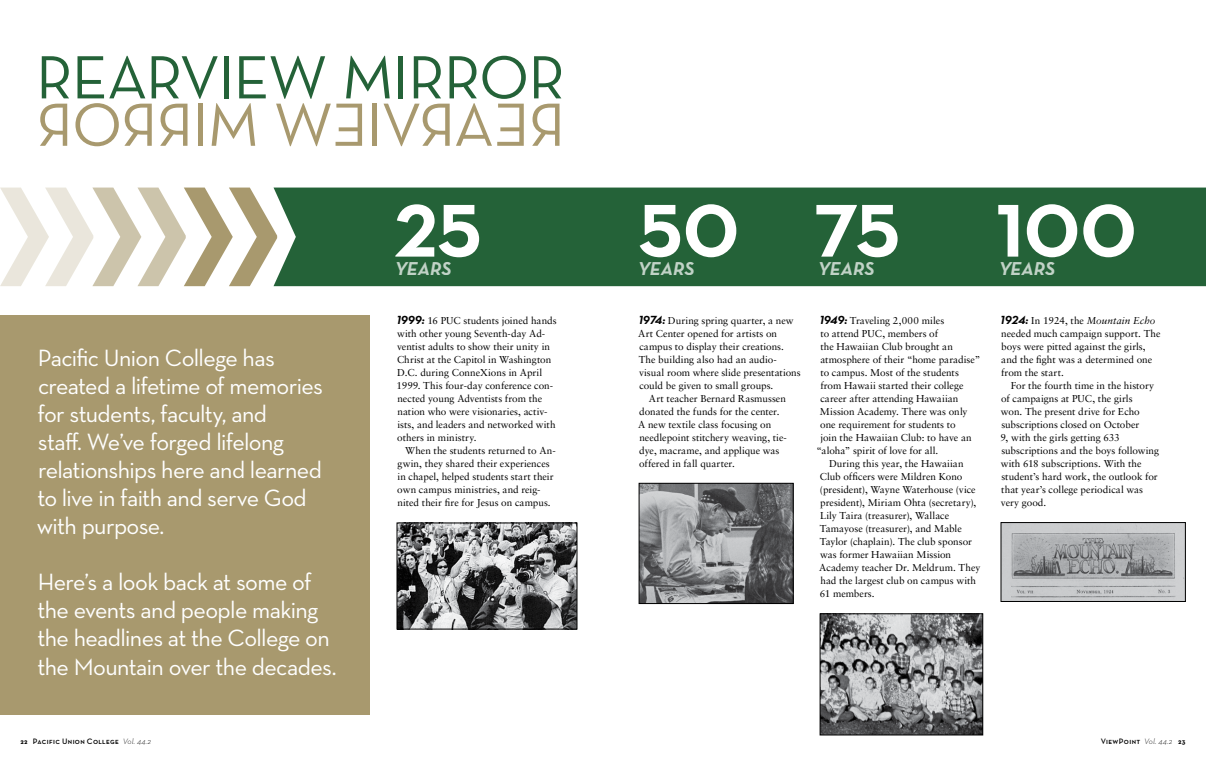
<style>
.page{position:relative;width:1206px;height:765px;background:#fff}
.page>*{position:absolute;margin:0;border:0;box-sizing:border-box;transform-origin:0 0}
.t1{font:76px "Neutra Text Bold Alt";color:#fff}
.t2{font:62px "Neutra Text Book Alt";letter-spacing:-.02em;color:#246238}
.t3{font:24px/28px "Neutra Text";letter-spacing:-.025em;color:#fff}
.t4{font:19px "Neutra Text Bold Italic Alt";color:#fff}
.t5{font:10px/13px "Sabon LT Std";color:#000}
.t6{font:8px "Neutra Text Demi SC";letter-spacing:.045em;color:#000}
.s1{font-family:"Neutra Text Bold Italic Alt";font-size:12px}
.s2{font-style:italic}
.s3{font-family:"Neutra Text";font-weight:700;font-size:7px}
.s4{font-family:"Neutra Text";font-weight:300;font-style:italic}
</style>
<div class="page">
<div style="left:0;top:316px;width:370px;height:399px;background:#a8996e"></div>
<div style="left:277px;top:188px;width:929px;height:98px;background:#246238"></div>
<svg style="left:0;top:188px;width:277px;height:98px"></svg>
<img style="left:399px;top:525px;width:176px;height:102px">
<div style="left:397px;top:523px;width:180px;height:106px;border:1px solid #000"></div>
<img style="left:641px;top:485px;width:150px;height:117px">
<div style="left:639px;top:483px;width:154px;height:121px;border:1px solid #000"></div>
<img style="left:822px;top:616px;width:159px;height:117px">
<div style="left:820px;top:614px;width:163px;height:121px;border:1px solid #000"></div>
<img style="left:1003px;top:524px;width:181px;height:76px">
<div style="left:1001px;top:522px;width:185px;height:80px;border:1px solid #000"></div>
<h2 class="t2" style="left:36px;top:40px;width:531px">REARVIEW MIRROR</h2>
<h1 class="t1" style="left:395px;top:183px;width:89px">25</h1>
<h3 class="t3" style="left:37px;top:343px;width:288px">Pacific Union College has created a lifetime of memories for students, faculty, and<br>staff. We’ve forged lifelong relationships here and learned to live in faith and serve God with purpose.</h3>
<h3 class="t3" style="left:37px;top:567px;width:301px;line-height:28.3px">Here’s a look back at some of the events and people making the headlines at the College on the Mountain over the decades.</h3>
<h3 class="t4" style="left:394px;top:256px;width:59px">YEARS</h3>
<p class="t5" style="left:396px;top:314px;width:162px"><span class="s1">1999:</span> 16 PUC students joined hands with other young Seventh-day Ad&shy;ventist adults to show their unity in Christ at the Capitol in Washington D.C. during ConneXions in April 1999. This four-day conference con&shy;nected young Adventists from the nation who were visionaries, activ&shy;ists, and leaders and networked with others in ministry.</p>
<p class="t5" style="left:397px;top:444px;width:160px;text-indent:8px">When the students returned to An&shy;gwin, they shared their experiences in chapel, helped students start their own campus ministries, and reig&shy;nited their fire for Jesus on campus.</p>
<h1 class="t1" style="left:639px;top:183px;width:263px">50 75</h1>
<h3 class="t4" style="left:817px;top:256px;width:59px">YEARS</h3>
<h3 class="t4" style="left:637px;top:256px;width:59px">YEARS</h3>
<p class="t5" style="left:638px;top:314px;width:164px"><span class="s1">1974:</span> During spring quarter, a new Art Center opened for artists on campus to display their creations.<br>The building also had an audio&shy;visual room where slide presentations could be given to small groups.</p>
<p class="t5" style="left:638px;top:392px;width:150px;text-indent:11px">Art teacher Bernard Rasmussen donated the funds for the center.<br>A new textile class focusing on needlepoint stitchery weaving, tie&shy;dye, macrame, and applique was offered in fall quarter.</p>
<p class="t5" style="left:820px;top:314px;width:126px"><span class="s1">1949:</span> Traveling 2,000 miles</p>
<p class="t5" style="left:820px;top:327px;width:119px">to attend PUC, members of</p>
<p class="t5" style="left:820px;top:340px;width:134px">the Hawaiian Club brought an</p>
<p class="t5" style="left:820px;top:353px;width:162px">atmosphere of their “home paradise”</p>
<p class="t5" style="left:820px;top:366px;width:140px">to campus. Most of the students</p>
<p class="t5" style="left:820px;top:379px;width:145px">from Hawaii started their college</p>
<p class="t5" style="left:820px;top:392px;width:140px">career after attending Hawaiian</p>
<p class="t5" style="left:820px;top:405px;width:149px">Mission Academy. There was only</p>
<p class="t5" style="left:820px;top:418px;width:137px">one requirement for students to</p>
<p class="t5" style="left:820px;top:431px;width:153px">join the Hawaiian Club: to have an</p>
<p class="t5" style="left:816px;top:444px;width:123px">“aloha” spirit of love for all.</p>
<p class="t5" style="left:829px;top:457px;width:136px">During this year, the Hawaiian</p>
<p class="t5" style="left:820px;top:470px;width:144px">Club officers were Mildren Kono</p>
<p class="t5" style="left:820px;top:483px;width:157px">(president), Wayne Waterhouse (vice</p>
<p class="t5" style="left:820px;top:496px;width:158px">president), Miriam Ohta (secretary),</p>
<p class="t5" style="left:820px;top:509px;width:131px">Lily Taira (treasurer), Wallace</p>
<p class="t5" style="left:820px;top:522px;width:144px">Tamayose (treasurer), and Mable</p>
<p class="t5" style="left:820px;top:535px;width:154px">Taylor (chaplain). The club sponsor</p>
<p class="t5" style="left:820px;top:548px;width:132px">was former Hawaiian Mission</p>
<p class="t5" style="left:819px;top:561px;width:163px">Academy teacher Dr. Meldrum. They</p>
<p class="t5" style="left:820px;top:574px;width:157px">had the largest club on campus with</p>
<p class="t5" style="left:820px;top:587px;width:56px">61 members.</p>
<h1 class="t1" style="left:996px;top:183px;width:142px">100</h1>
<h3 class="t4" style="left:998px;top:256px;width:59px">YEARS</h3>
<p class="t5" style="left:1001px;top:314px;width:162px"><span class="s1">1924:</span> In 1924, the <span class="s2">Mountain Echo </span>needed much campaign support. The boys were pitted against the girls, and the fight was a determined one from the start.</p>
<p class="t5" style="left:1001px;top:379px;width:160px;text-indent:10px">For the fourth time in the history of campaigns at PUC, the girls<br>won. The present drive for Echo subscriptions closed on October<br>9, with the girls getting 633 subscriptions and the boys following with 618 subscriptions. With the student’s hard work, the outlook for that year’s college periodical was very good.</p>
<p class="t6" style="left:20px;top:736px;width:132px"><span class="s3">22</span> Pacific Union College <span class="s4">Vol. 44.2</span></p>
<p class="t6" style="left:1101px;top:736px;width:86px">ViewPoint <span class="s4">Vol. 44.2</span> <span class="s3">23</span></p>
</div>
